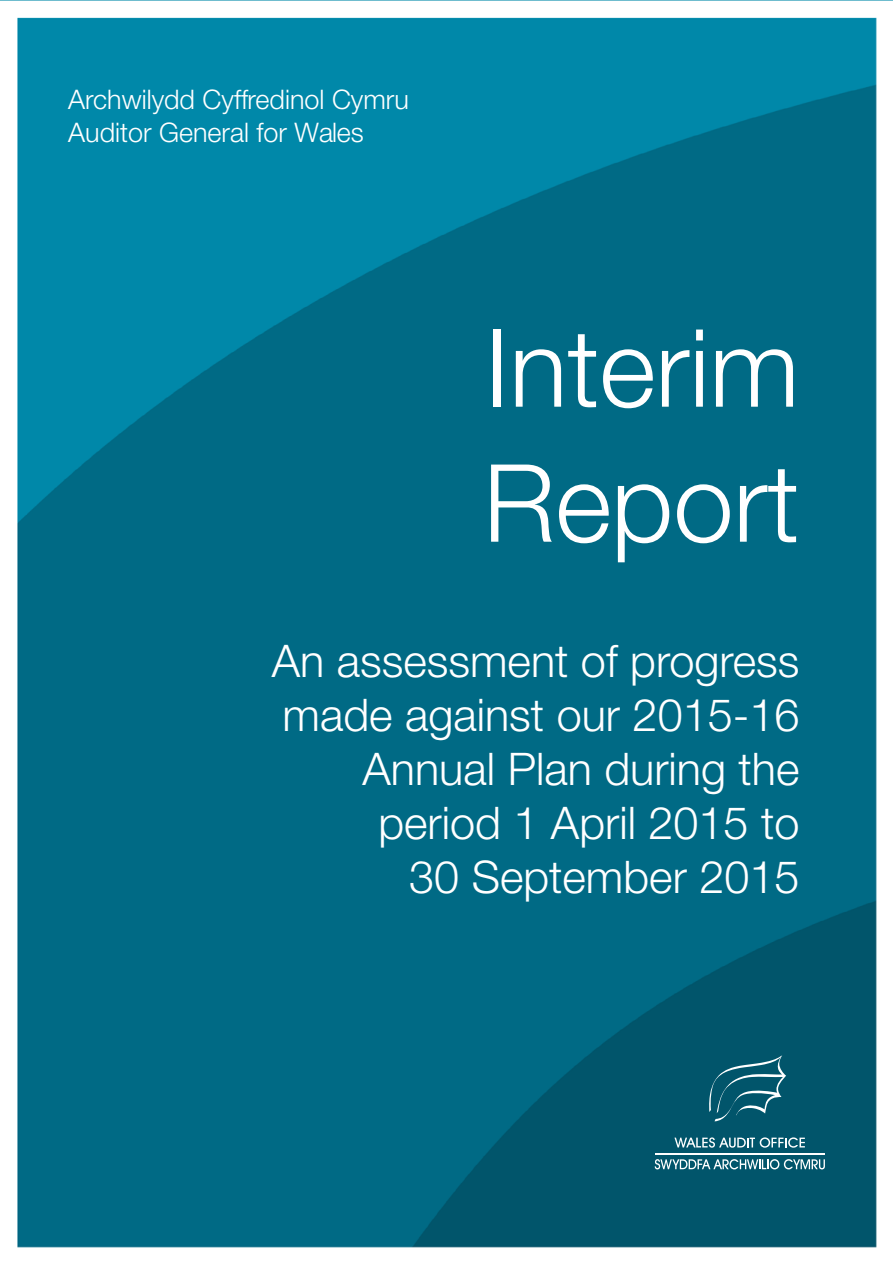
<style>
.page{position:relative;width:893px;height:1263px;background:#fff}
.page>*{position:absolute;margin:0;border:0;box-sizing:border-box;transform-origin:0 0}
.t1{font:300 108px "Helvetica Neue LT Std";color:#fff}
.t2{font:300 45px "Helvetica Neue LT Std";color:#fff}
.t3{font:300 27px/32.4px "Helvetica Neue LT Std";color:#fff}
</style>
<div class="page">
<img style="left:0;top:0;width:893px;height:1248px">
<svg style="left:709px;top:1055px;width:77px;height:66px;background:#1f697c"></svg>
<svg style="left:674px;top:1137px;width:131px;height:11px"></svg>
<svg style="left:655px;top:1159px;width:170px;height:10px"></svg>
<hr style="left:655px;top:1153px;width:170px;height:1px;background:#fff">
<p class="t3" style="left:68px;top:83px;width:342px">Archwilydd Cyffredinol Cymru<br>Auditor General for Wales</p>
<p class="t1" style="left:485px;top:302px;width:315px">Interim</p>
<p class="t1" style="left:483px;top:437px;width:318px">Report</p>
<p class="t2" style="left:272px;top:633px;width:529px">An assessment of progress</p>
<p class="t2" style="left:283px;top:687px;width:518px">made against our 2015-16</p>
<p class="t2" style="left:363px;top:741px;width:438px">Annual Plan during the</p>
<p class="t2" style="left:378px;top:795px;width:423px">period 1 April 2015 to</p>
<p class="t2" style="left:409px;top:849px;width:392px">30 September 2015</p>
</div>
